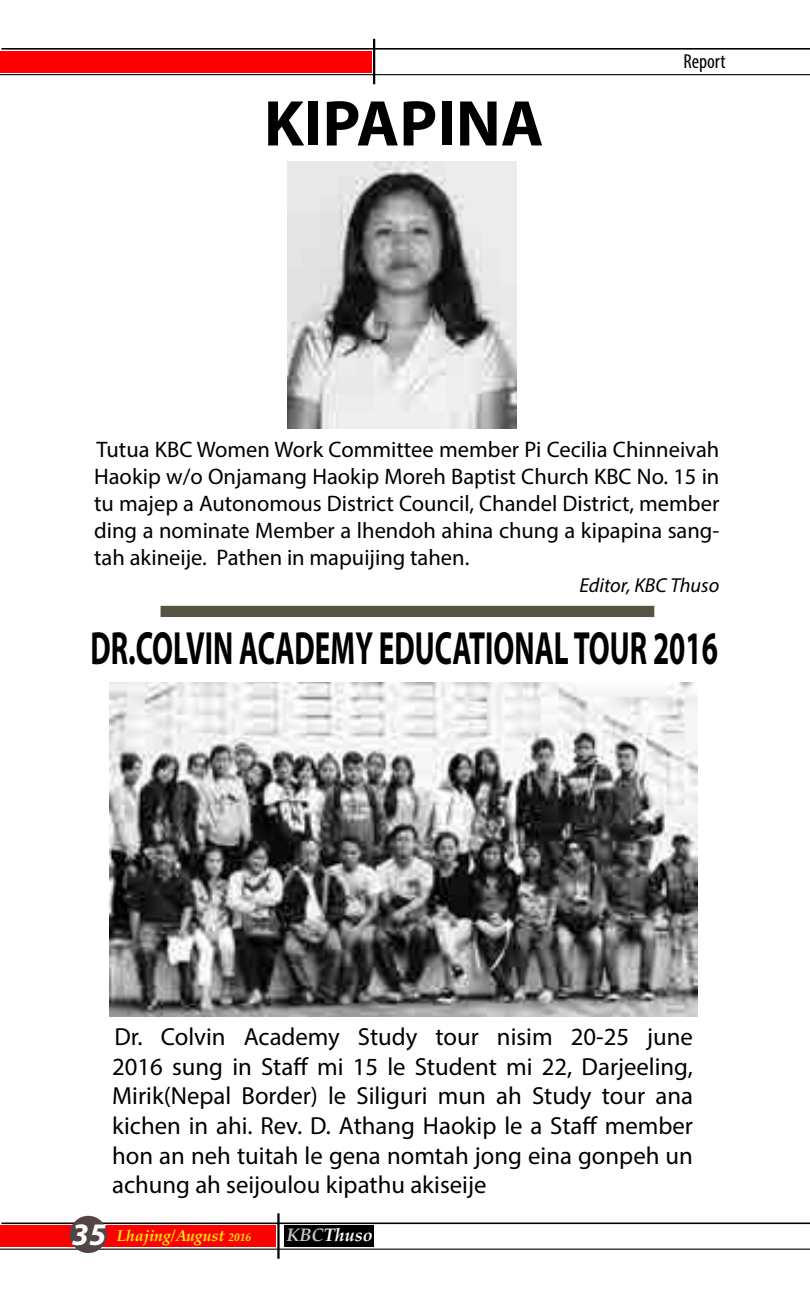
<style>
.page{position:relative;width:810px;height:1296px;background:#fff}
.page>*{position:absolute;margin:0;border:0;box-sizing:border-box;transform-origin:0 0}
.t1{font:700 65.25px "Myriad Pro";color:#000}
.t2{font:700 46.8px "Myriad Pro";color:#000;scale:.63 1}
.t3{font:italic 700 31.5px "Myriad Pro";color:#fff}
.t4{font:24.75px/29.7px "Myriad Pro";color:#000;text-align:justify}
.t5{font:22.5px/27px "Myriad Pro";color:#000;text-align:justify}
.t6{font:italic 20.25px "Myriad Pro";color:#000}
.t7{font:condensed 20.25px "Myriad Pro";color:#000}
.t8{font:italic 700 18px "Palatino Linotype";color:#fff}
.t9{font:italic 700 15.75px "Palatino Linotype";color:#fff200}
.s1{font-size:11.25px}
.s2{color:#c2c4c6}
</style>
<div class="page">
<div style="left:0;top:51px;width:372px;height:21px;background:#f00"></div>
<div style="left:0;top:1226px;width:276px;height:21px;background:#f00"></div>
<div style="left:284px;top:1226px;width:89px;height:21px;background:#000"></div>
<hr style="left:1px;top:48px;width:809px;height:2px;background:#000">
<hr style="left:1px;top:1223px;width:809px;height:1px;background:#000">
<hr style="left:0;top:74px;width:810px;height:1px;background:#000">
<hr style="left:0;top:1249px;width:810px;height:1px;background:#000">
<hr style="left:373px;top:39px;width:2px;height:45px;background:#000">
<hr style="left:277px;top:1213px;width:3px;height:46px;background:#000">
<div style="left:70px;top:1216px;width:37px;height:37px;background:#544545;border-radius:50%"></div>
<img style="left:287px;top:162px;width:230px;height:267px">
<div style="left:161px;top:606px;width:493px;height:11px;background:#565543"></div>
<img style="left:109px;top:682px;width:589px;height:334px">
<h1 class="t1" style="left:264px;top:81px;width:281px">KIPAPINA</h1>
<p class="t7" style="left:683px;top:49px;width:44px">Report</p>
<p class="t5" style="left:94px;top:436px;width:627px">Tutua KBC Women Work Committee member Pi Cecilia Chinneivah Haokip w/o Onjamang Haokip Moreh Baptist Church KBC No. 15 in tu majep a Autonomous District Council, Chandel District, member ding a nominate Member a lhendoh ahina chung a kipapina sang&shy;tah akineije. Pathen in mapuijing tahen.</p>
<p class="t6" style="left:579px;top:573px;width:142px">Editor, KBC Thuso</p>
<h2 class="t2" style="left:90px;top:618px;width:998px">DR.COLVIN ACADEMY EDUCATIONAL TOUR 2016</h2>
<p class="t4" style="left:112px;top:1021px;width:582px">Dr. Colvin Academy Study tour nisim 20-25 june 2016 sung in Staff mi 15 le Student mi 22, Darjeeling, Mirik(Nepal Border) le Siliguri mun ah Study tour ana kichen in ahi. Rev. D. Athang Haokip le a Staff member hon an neh tuitah le gena nomtah jong eina gonpeh un achung ah seijoulou kipathu akiseije</p>
<p class="t3" style="left:72px;top:1213px;width:36px">35</p>
<p class="t9" style="left:117px;top:1225px;width:136px">Lhajing/August <span class="s1">2016</span></p>
<p class="t8" style="left:287px;top:1222px;width:88px"><span class="s2">KBC</span>Thuso</p>
</div>
